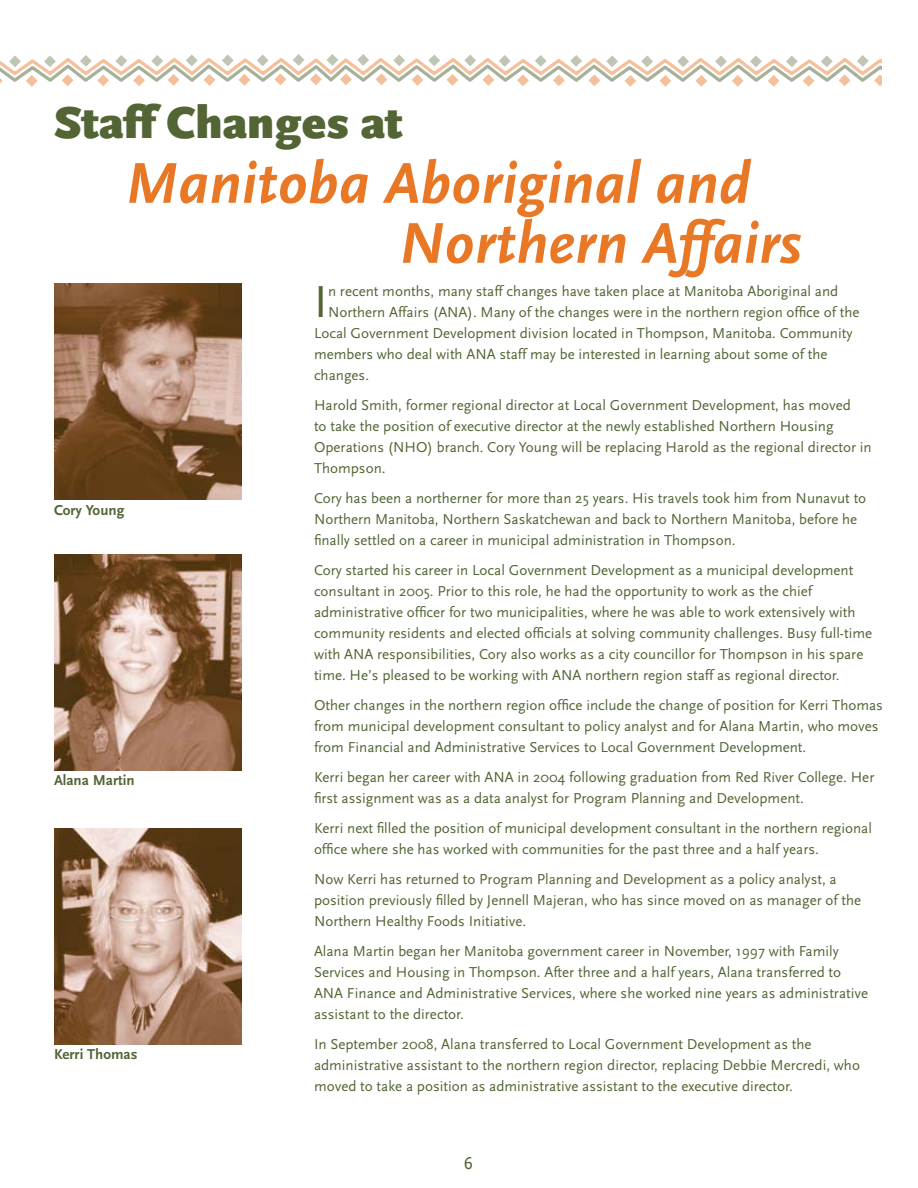
<style>
.page{position:relative;width:918px;height:1188px;background:#fff}
.page>*{position:absolute;margin:0;border:0;box-sizing:border-box;transform-origin:0 0}
.t1{font:italic 700 60px/60px "Scala Sans LF";color:#e87726}
.t2{font:46.8px "Scala Sans";color:#536535}
.t3{font:900 46.5px "Scala Sans";color:#536535}
.t4{font:18px "Scala Sans LF";color:#536535}
.t5{font:15px/21px "Scala Sans";color:#536535}
.t6{font:700 15px "Scala Sans LF";color:#536535}
</style>
<div class="page">
<svg style="left:0;top:54px;width:882px;height:33px"></svg>
<img style="left:54px;top:283px;width:187px;height:216px">
<img style="left:54px;top:554px;width:187px;height:216px">
<img style="left:54px;top:828px;width:187px;height:216px">
<h3 class="t3" style="left:54px;top:98px;width:350px">Staff Changes at</h3>
<h1 class="t1" style="left:399px;top:155px;width:404px;text-indent:-274px">Manitoba Aboriginal and<br>Northern Affairs</h1>
<p class="t6" style="left:54px;top:502px;width:72px">Cory Young</p>
<p class="t6" style="left:54px;top:772px;width:82px">Alana Martin</p>
<p class="t6" style="left:54px;top:1046px;width:85px">Kerri Thomas</p>
<h2 class="t2" style="left:314px;top:276px;width:16px">I</h2>
<p class="t5" style="left:328px;top:281px;width:512px">n recent months, many staff changes have taken place at Manitoba Aboriginal and</p>
<p class="t5" style="left:328px;top:302px;width:533px">Northern Affairs (ANA). Many of the changes were in the northern region office of the</p>
<p class="t5" style="left:314px;top:323px;width:540px">Local Government Development division located in Thompson, Manitoba. Community</p>
<p class="t5" style="left:314px;top:344px;width:515px">members who deal with ANA staff may be interested in learning about some of the</p>
<p class="t5" style="left:314px;top:365px;width:57px">changes.</p>
<p class="t5" style="left:314px;top:395px;width:559px">Harold Smith, former regional director at Local Government Development, has moved<br>to take the position of executive director at the newly established Northern Housing Operations (NHO) branch. Cory Young will be replacing Harold as the regional director in Thompson.</p>
<p class="t5" style="left:314px;top:488px;width:554px">Cory has been a northerner for more than 25 years. His travels took him from Nunavut to<br>Northern Manitoba, Northern Saskatchewan and back to Northern Manitoba, before he finally settled on a career in municipal administration in Thompson.</p>
<p class="t5" style="left:314px;top:560px;width:560px">Cory started his career in Local Government Development as a municipal development consultant in 2005. Prior to this role, he had the opportunity to work as the chief administrative officer for two municipalities, where he was able to work extensively with community residents and elected officials at solving community challenges. Busy full-time with ANA responsibilities, Cory also works as a city councillor for Thompson in his spare time. He’s pleased to be working with ANA northern region staff as regional director.</p>
<p class="t5" style="left:314px;top:695px;width:570px">Other changes in the northern region office include the change of position for Kerri Thomas from municipal development consultant to policy analyst and for Alana Martin, who moves from Financial and Administrative Services to Local Government Development.</p>
<p class="t5" style="left:314px;top:767px;width:562px">Kerri began her career with ANA in 2004 following graduation from Red River College. Her first assignment was as a data analyst for Program Planning and Development.</p>
<p class="t5" style="left:314px;top:818px;width:559px">Kerri next filled the position of municipal development consultant in the northern regional office where she has worked with communities for the past three and a half years.</p>
<p class="t5" style="left:314px;top:869px;width:549px">Now Kerri has returned to Program Planning and Development as a policy analyst, a position previously filled by Jennell Majeran, who has since moved on as manager of the<br>Northern Healthy Foods Initiative.</p>
<p class="t5" style="left:314px;top:941px;width:556px">Alana Martin began her Manitoba government career in November, 1997 with Family Services and Housing in Thompson. After three and a half years, Alana transferred to ANA Finance and Administrative Services, where she worked nine years as administrative assistant to the director.</p>
<p class="t5" style="left:314px;top:1034px;width:548px">In September 2008, Alana transferred to Local Government Development as the administrative assistant to the northern region director, replacing Debbie Mercredi, who moved to take a position as administrative assistant to the executive director.</p>
<p class="t4" style="left:464px;top:1153px;width:10px">6</p>
</div>
